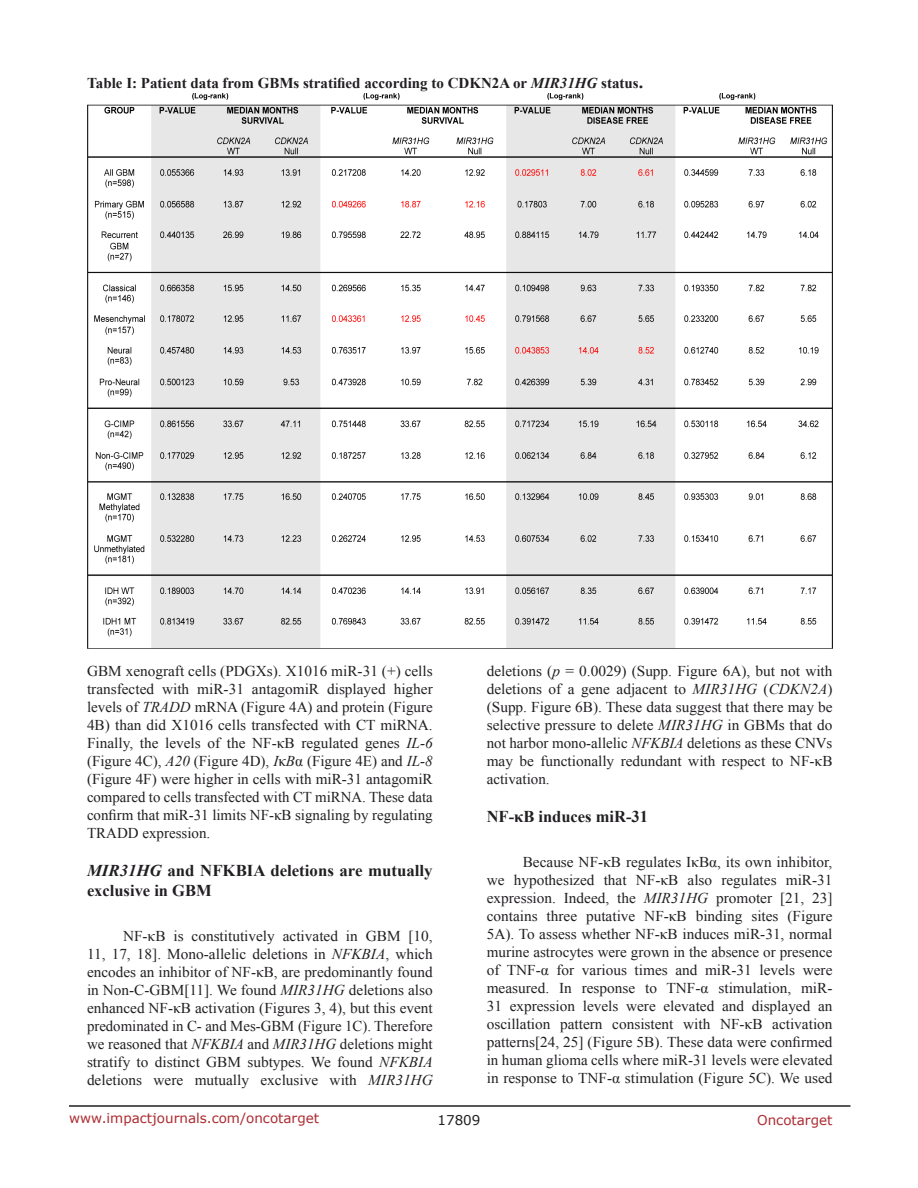
<style>
.page{position:relative;width:918px;height:1188px;background:#fff}
.page>*{position:absolute;margin:0;border:0;box-sizing:border-box;transform-origin:0 0}
.SubHeading{font:700 16.5px/19.8px "Times New Roman";color:#221f22}
.BodyText{font:15px/18px "Times New Roman";color:#221f22;text-align:justify}
.TableHeading{font:700 15px "Times New Roman";color:#221f22}
.t1{font:13.5px "Verdana";color:#ac2b31}
.t2{font:13.5px "Verdana";color:#221f22}
.s1{font-style:italic}
.s2{font-size:18px}
</style>
<div class="page">
<hr style="left:69px;top:1105px;width:781px;height:2px;background:#231f20">
<img style="left:87px;top:94px;width:745px;height:554px">
<p class="TableHeading" style="left:87px;top:72px;width:557px">Table I: Patient data from GBMs stratified according to CDKN2A or <span class="s1">MIR31HG</span> status<span class="s2">.</span></p>
<p class="BodyText" style="left:87px;top:662px;width:347px">GBM xenograft cells (PDGXs). X1016 miR-31 (+) cells transfected with miR-31 antagomiR displayed higher levels of <span class="s1">TRADD</span> mRNA (Figure 4A) and protein (Figure 4B) than did X1016 cells transfected with CT miRNA.<br>Finally, the levels of the NF-κB regulated genes <span class="s1">IL-6 </span>(Figure 4C), <span class="s1">A20</span> (Figure 4D), <span class="s1">I</span>κ<span class="s1">B</span>α (Figure 4E) and <span class="s1">IL-8 </span>(Figure 4F) were higher in cells with miR-31 antagomiR compared to cells transfected with CT miRNA. These data confirm that miR-31 limits NF-κB signaling by regulating TRADD expression.</p>
<p class="SubHeading" style="left:87px;top:860px;width:347px"><span class="s1">MIR31HG</span> and NFKBIA deletions are mutually exclusive in GBM</p>
<p class="BodyText" style="left:87px;top:927px;width:347px;text-indent:36px">NF-κB is constitutively activated in GBM [10, 11, 17, 18]. Mono-allelic deletions in <span class="s1">NFKBIA</span>, which encodes an inhibitor of NF-κB, are predominantly found in Non-C-GBM[11]. We found <span class="s1">MIR31HG</span> deletions also enhanced NF-κB activation (Figures 3, 4), but this event predominated in C- and Mes-GBM (Figure 1C). Therefore we reasoned that <span class="s1">NFKBIA</span> and <span class="s1">MIR31HG</span> deletions might stratify to distinct GBM subtypes. We found <span class="s1">NFKBIA </span>deletions were mutually exclusive with <span class="s1">MIR31HG</span></p>
<p class="BodyText" style="left:487px;top:662px;width:347px">deletions (<span class="s1">p</span> = 0.0029) (Supp. Figure 6A), but not with deletions of a gene adjacent to <span class="s1">MIR31HG</span> (<span class="s1">CDKN2A</span>) (Supp. Figure 6B). These data suggest that there may be selective pressure to delete <span class="s1">MIR31HG</span> in GBMs that do not harbor mono-allelic <span class="s1">NFKBIA</span> deletions as these CNVs may be functionally redundant with respect to NF-κB activation.</p>
<p class="SubHeading" style="left:487px;top:806px;width:163px">NF-κB induces miR-31</p>
<p class="BodyText" style="left:487px;top:853px;width:347px;text-indent:36px">Because NF-κB regulates IκBα, its own inhibitor, we hypothesized that NF-κB also regulates miR-31 expression. Indeed, the <span class="s1">MIR31HG</span> promoter [21, 23] contains three putative NF-κB binding sites (Figure 5A). To assess whether NF-κB induces miR-31, normal murine astrocytes were grown in the absence or presence of TNF-α for various times and miR-31 levels were measured. In response to TNF-α stimulation, miR-31 expression levels were elevated and displayed an oscillation pattern consistent with NF-κB activation patterns[24, 25] (Figure 5B). These data were confirmed in human glioma cells where miR-31 levels were elevated in response to TNF-α stimulation (Figure 5C). We used</p>
<p class="t1" style="left:69px;top:1109px;width:252px">www.impactjournals.com/oncotarget</p>
<p class="t2" style="left:438px;top:1111px;width:44px">17809</p>
<p class="t1" style="left:757px;top:1111px;width:77px">Oncotarget</p>
</div>
